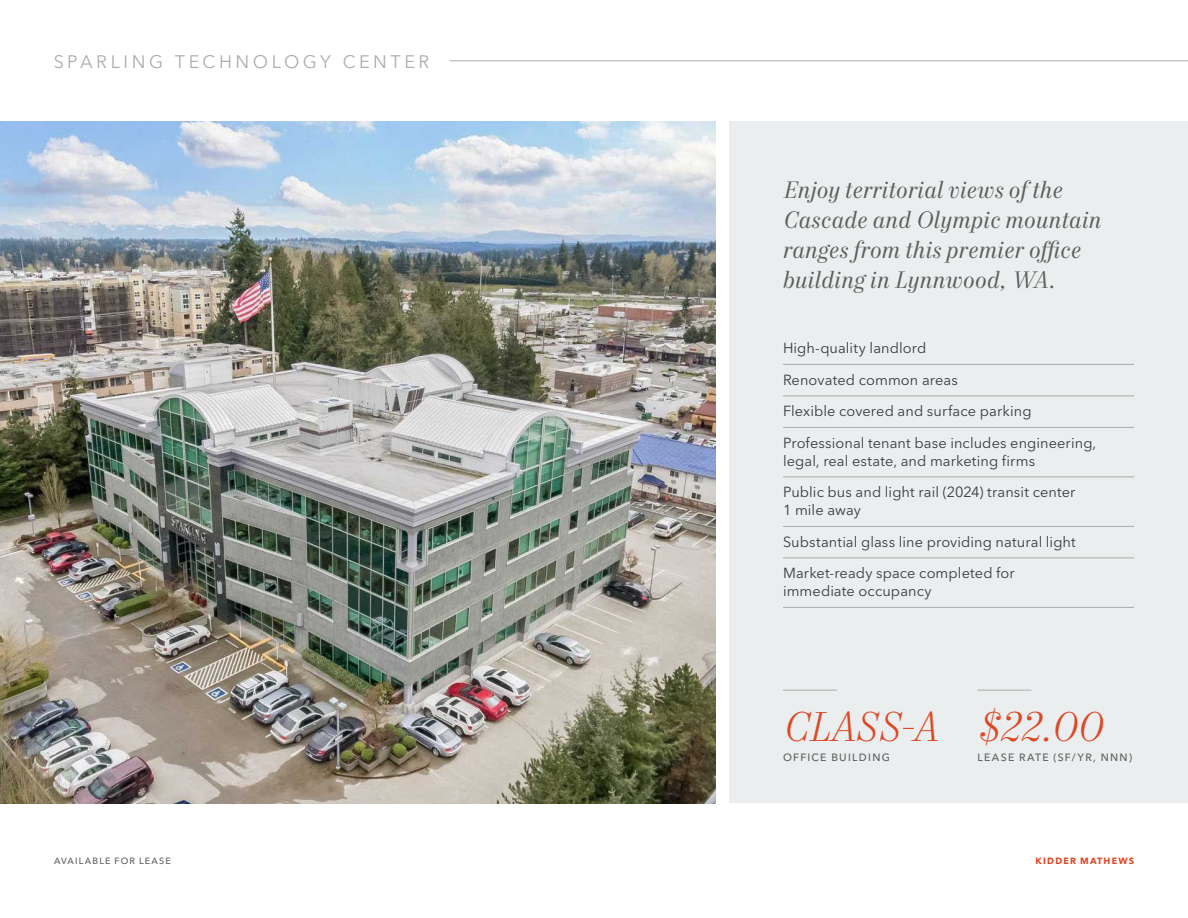
<style>
.page{position:relative;width:1188px;height:918px;background:#fff}
.page>*{position:absolute;margin:0;border:0;box-sizing:border-box;transform-origin:0 0}
.t1{font:italic 300 42px "Mort Modern 07";color:#de4726}
.t2{font:italic 24px/30px "Mort Modern 08";letter-spacing:.01em;color:#5f5d5e}
.t3{font:18px "Avenir Next LT Pro";letter-spacing:.2em;color:#afabac}
.t4{font:14.55px/31.5px "Avenir Next LT Pro";letter-spacing:.005em;color:#383b3d}
.t5{font:500 10.5px "Avenir Next LT Pro";letter-spacing:.125em;color:#5f5d5e}
.t6{font:500 9px "Avenir Next LT Pro";letter-spacing:.13em;color:#5f5d5e}
.t7{font:700 9px "Avenir Next LT Pro";letter-spacing:.13em;color:#de4726}
</style>
<div class="page">
<div style="left:729px;top:122px;width:459px;height:681px;background:#eaeeee"></div>
<img style="left:0;top:122px;width:716px;height:681px">
<hr style="left:783px;top:690px;width:54px;height:1px;background:#afabac">
<hr style="left:977px;top:690px;width:54px;height:1px;background:#afabac">
<hr style="left:783px;top:364px;width:351px;height:1px;background:#afabac">
<hr style="left:783px;top:396px;width:351px;height:1px;background:#afabac">
<hr style="left:783px;top:427px;width:351px;height:1px;background:#afabac">
<hr style="left:783px;top:477px;width:351px;height:1px;background:#afabac">
<hr style="left:783px;top:526px;width:351px;height:1px;background:#afabac">
<hr style="left:783px;top:558px;width:351px;height:1px;background:#afabac">
<hr style="left:783px;top:607px;width:351px;height:1px;background:#afabac">
<hr style="left:450px;top:60px;width:738px;height:1px;background:#afabac">
<p class="t3" style="left:54px;top:51px;width:377px">SPARLING TECHNOLOGY CENTER</p>
<h2 class="t2" style="left:783px;top:177px;width:320px">Enjoy territorial views of the<br>Cascade and Olympic mountain ranges from this premier office building in Lynnwood, WA.</h2>
<p class="t4" style="left:783px;top:333px;width:315px">High-quality landlord<br>Renovated common areas<br>Flexible covered and surface parking Professional tenant base includes engineering,</p>
<p class="t4" style="left:783px;top:445px;width:294px">legal, real estate, and marketing firms<br>Public bus and light rail (2024) transit center</p>
<p class="t4" style="left:783px;top:495px;width:294px">1 mile away<br>Substantial glass line providing natural light<br>Market-ready space completed for</p>
<p class="t4" style="left:783px;top:576px;width:150px">immediate occupancy</p>
<h1 class="t1" style="left:783px;top:701px;width:158px">CLASS-A</h1>
<p class="t5" style="left:783px;top:751px;width:108px">OFFICE BUILDING</p>
<h1 class="t1" style="left:977px;top:701px;width:127px">$22.00</h1>
<p class="t5" style="left:977px;top:751px;width:156px">LEASE RATE (SF/YR, NNN)</p>
<p class="t6" style="left:54px;top:855px;width:118px">AVAILABLE FOR LEASE</p>
<p class="t7" style="left:1036px;top:855px;width:100px">KIDDER MATHEWS</p>
</div>
